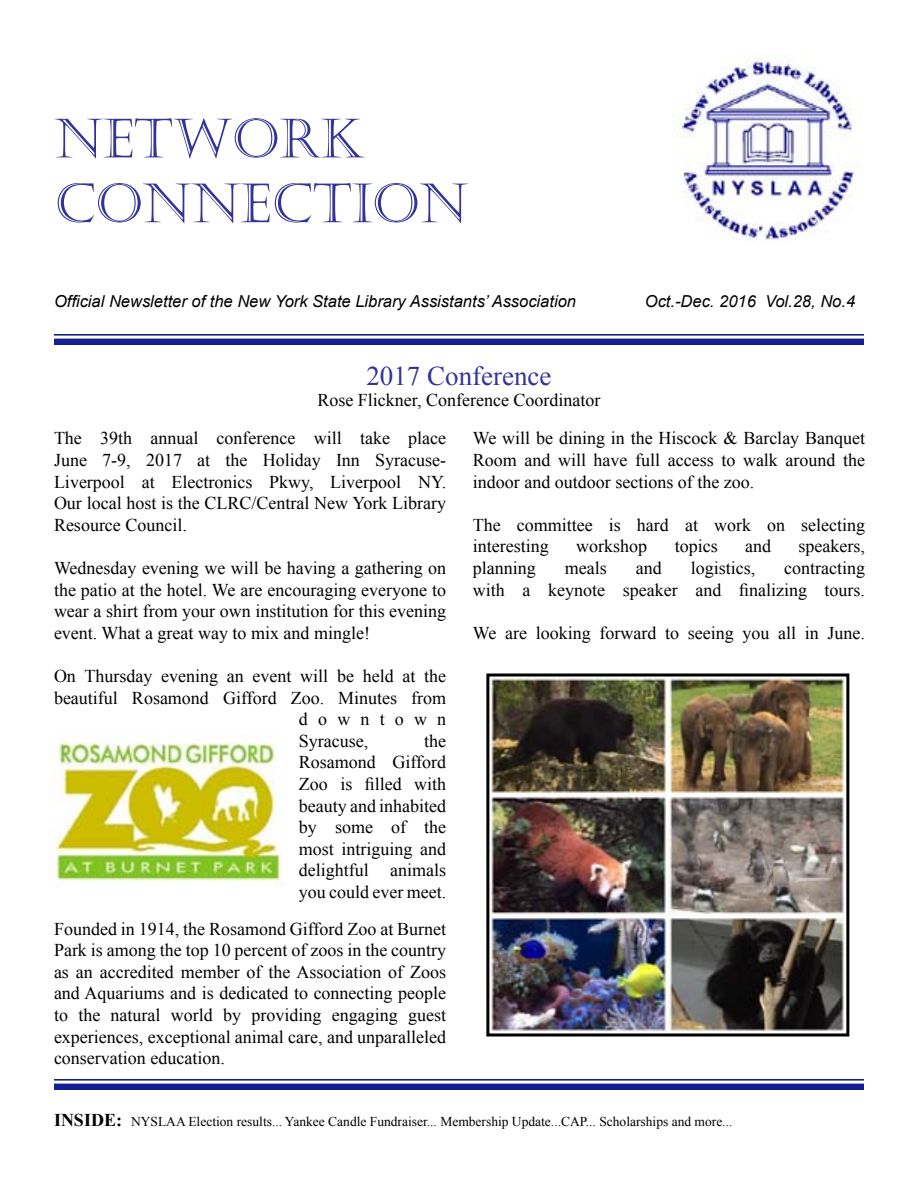
<style>
.page{position:relative;width:918px;height:1188px;background:#fff}
.page>*{position:absolute;margin:0;border:0;box-sizing:border-box;transform-origin:0 0}
.t1{font:54px/64.8px "Castellar";color:#339}
.t2{font:27px "Times New Roman";color:#339}
.t3{font:18px/21.6px "Times New Roman";color:#000;text-align:justify}
.t4{font:18px "Times New Roman";letter-spacing:.565em;color:#000}
.t5{font:italic 16.5px "Arial";color:#000}
.t6{font:13.5px "Times New Roman";color:#000}
.s1{font-weight:700;font-size:18px}
</style>
<div class="page">
<img style="left:54px;top:334px;width:809px;height:11px">
<img style="left:54px;top:1079px;width:809px;height:11px">
<img style="left:490px;top:678px;width:355px;height:354px">
<div style="left:486px;top:674px;width:363px;height:362px;border:3px solid #000"></div>
<img style="left:673px;top:54px;width:187px;height:186px">
<img style="left:49px;top:734px;width:235px;height:147px">
<h1 class="t1" style="left:54px;top:108px;width:416px">NETWORK<br>CONNECTION</h1>
<p class="t5" style="left:54px;top:290px;width:524px">Official Newsletter of the New York State Library Assistants’ Association</p>
<p class="t5" style="left:645px;top:290px;width:212px">Oct.-Dec. 2016 Vol.28, No.4</p>
<h2 class="t2" style="left:366px;top:358px;width:187px">2017 Conference</h2>
<p class="t3" style="left:317px;top:389px;width:285px">Rose Flickner, Conference Coordinator</p>
<p class="t3" style="left:54px;top:427px;width:394px">The 39th annual conference will take place June 7-9, 2017 at the Holiday Inn Syracuse-Liverpool at Electronics Pkwy, Liverpool NY.<br>Our local host is the CLRC/Central New York Library Resource Council.</p>
<p class="t3" style="left:54px;top:557px;width:394px">Wednesday evening we will be having a gathering on the patio at the hotel. We are encouraging everyone to wear a shirt from your own institution for this evening event. What a great way to mix and mingle!</p>
<p class="t3" style="left:54px;top:665px;width:394px">On Thursday evening an event will be held at the</p>
<p class="t3" style="left:54px;top:687px;width:394px">beautiful Rosamond Gifford Zoo. Minutes from</p>
<p class="t4" style="left:299px;top:707px;width:149px">downtown</p>
<p class="t3" style="left:299px;top:730px;width:71px">Syracuse,</p>
<p class="t3" style="left:299px;top:730px;width:149px;text-indent:125px">the Rosamond Gifford Zoo is filled with beauty and inhabited by some of the most intriguing and delightful animals you could ever meet.</p>
<p class="t3" style="left:54px;top:918px;width:394px">Founded in 1914, the Rosamond Gifford Zoo at Burnet Park is among the top 10 percent of zoos in the country as an accredited member of the Association of Zoos and Aquariums and is dedicated to connecting people to the natural world by providing engaging guest experiences, exceptional animal care, and unparalleled conservation education.</p>
<p class="t3" style="left:473px;top:427px;width:394px">We will be dining in the Hiscock &amp; Barclay Banquet Room and will have full access to walk around the indoor and outdoor sections of the zoo.</p>
<p class="t3" style="left:473px;top:514px;width:394px">The committee is hard at work on selecting interesting</p>
<p class="t3" style="left:576px;top:535px;width:72px">workshop</p>
<p class="t3" style="left:675px;top:535px;width:45px">topics</p>
<p class="t3" style="left:745px;top:535px;width:27px">and</p>
<p class="t3" style="left:799px;top:535px;width:68px">speakers,</p>
<p class="t3" style="left:473px;top:557px;width:64px">planning</p>
<p class="t3" style="left:565px;top:557px;width:43px">meals</p>
<p class="t3" style="left:636px;top:557px;width:27px">and</p>
<p class="t3" style="left:691px;top:557px;width:66px">logistics,</p>
<p class="t3" style="left:473px;top:557px;width:394px;text-align:right">contracting<br>with a keynote speaker and finalizing tours.</p>
<p class="t3" style="left:473px;top:622px;width:394px">We are looking forward to seeing you all in June.</p>
<p class="t6" style="left:54px;top:1112px;width:680px"><span class="s1">INSIDE:</span> NYSLAA Election results... Yankee Candle Fundraiser... Membership Update...CAP... Scholarships and more...</p>
</div>
